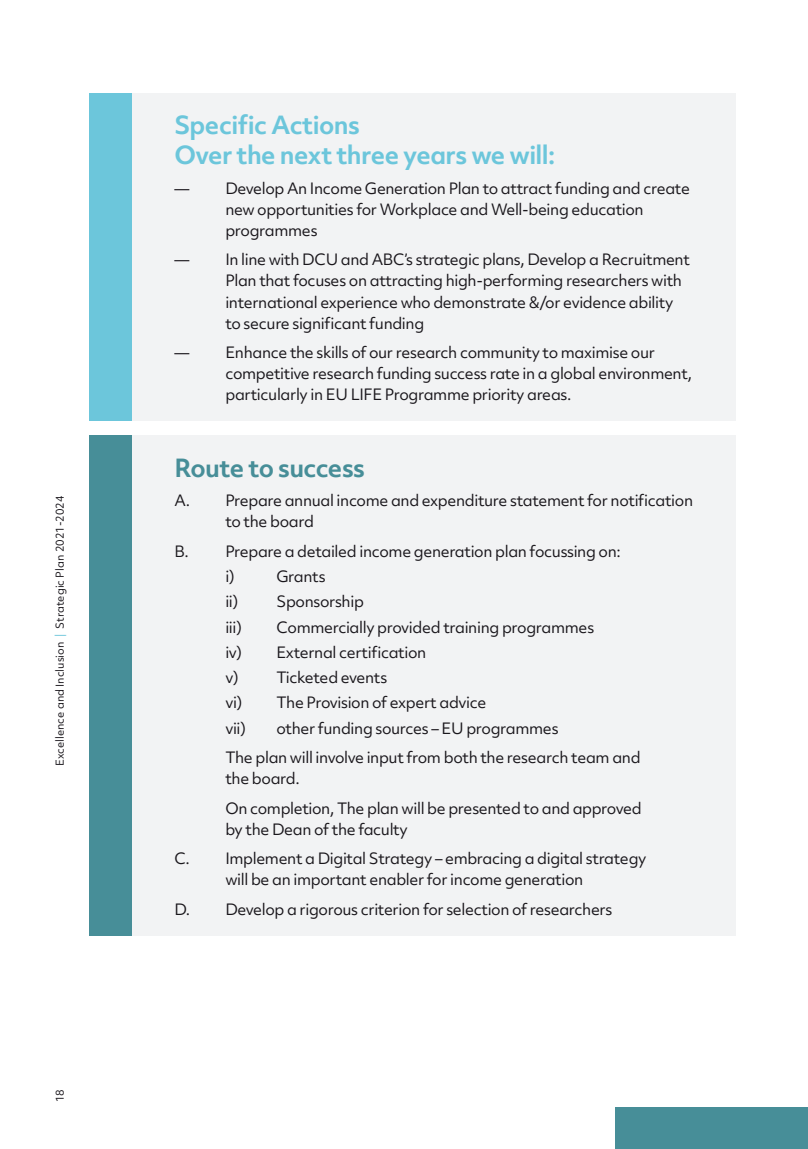
<style>
.page{position:relative;width:808px;height:1149px;background:#fff}
.page>*{position:absolute;margin:0;border:0;box-sizing:border-box;transform-origin:0 0}
.t1{font:700 24px/30px "Objektiv Mk 2";letter-spacing:-.025em;color:#6cc6db}
.t2{font:700 24px "Objektiv Mk 2";letter-spacing:-.025em;color:#478e98}
.Body_12-12__2{font:15px/21px "Objektiv Mk 2";letter-spacing:-.025em;color:#1a171c}
.t3{font:10.5px "Objektiv Mk 2";color:#1a171c}
.s1{color:#6cc6db}
</style>
<div class="page">
<div style="left:89px;top:94px;width:43px;height:327px;background:#6cc6db"></div>
<div style="left:132px;top:94px;width:604px;height:327px;background:#f2f3f4"></div>
<div style="left:89px;top:436px;width:43px;height:499px;background:#478e98"></div>
<div style="left:132px;top:436px;width:604px;height:499px;background:#f2f3f4"></div>
<div style="left:615px;top:1106px;width:193px;height:42px;background:#478e98"></div>
<p class="t3" style="left:53px;top:765px;width:272px;rotate:-90deg">Excellence and Inclusion <span class="s1">|</span> Strategic Plan 2021-2024</p>
<p class="t3" style="left:53px;top:1102px;width:15px;rotate:-90deg">18</p>
<h2 class="t1" style="left:174px;top:110px;width:382px">Specific Actions<br>Over the next three years we will:</h2>
<p class="Body_12-12__2" style="left:174px;top:177px;width:16px">—</p>
<p class="Body_12-12__2" style="left:225px;top:177px;width:466px">Develop An Income Generation Plan to attract funding and create new opportunities for Workplace and Well-being education programmes</p>
<p class="Body_12-12__2" style="left:174px;top:249px;width:16px">—</p>
<p class="Body_12-12__2" style="left:225px;top:249px;width:466px">In line with DCU and ABC’s strategic plans, Develop a Recruitment Plan that focuses on attracting high-performing researchers with international experience who demonstrate &amp;/or evidence ability to secure significant funding</p>
<p class="Body_12-12__2" style="left:174px;top:342px;width:16px">—</p>
<p class="Body_12-12__2" style="left:225px;top:342px;width:468px">Enhance the skills of our research community to maximise our competitive research funding success rate in a global environment, particularly in EU LIFE Programme priority areas.</p>
<h2 class="t2" style="left:174px;top:450px;width:192px">Route to success</h2>
<p class="Body_12-12__2" style="left:225px;top:489px;width:469px;text-indent:-51px">A. Prepare annual income and expenditure statement for notification to the board</p>
<p class="Body_12-12__2" style="left:174px;top:540px;width:16px">B.</p>
<p class="Body_12-12__2" style="left:225px;top:540px;width:397px">Prepare a detailed income generation plan focussing on:</p>
<p class="Body_12-12__2" style="left:225px;top:565px;width:11px">i)</p>
<p class="Body_12-12__2" style="left:276px;top:565px;width:51px">Grants</p>
<p class="Body_12-12__2" style="left:225px;top:590px;width:15px">ii)</p>
<p class="Body_12-12__2" style="left:276px;top:590px;width:89px">Sponsorship</p>
<p class="Body_12-12__2" style="left:225px;top:616px;width:18px">iii)</p>
<p class="Body_12-12__2" style="left:276px;top:616px;width:319px">Commercially provided training programmes</p>
<p class="Body_12-12__2" style="left:225px;top:641px;width:202px">iv) External certification</p>
<p class="Body_12-12__2" style="left:225px;top:666px;width:15px">v)</p>
<p class="Body_12-12__2" style="left:276px;top:666px;width:112px">Ticketed events</p>
<p class="Body_12-12__2" style="left:225px;top:691px;width:262px">vi) The Provision of expert advice</p>
<p class="Body_12-12__2" style="left:225px;top:717px;width:22px">vii)</p>
<p class="Body_12-12__2" style="left:276px;top:717px;width:284px">other funding sources – EU programmes</p>
<p class="Body_12-12__2" style="left:225px;top:746px;width:417px">The plan will involve input from both the research team and the board.</p>
<p class="Body_12-12__2" style="left:225px;top:797px;width:418px">On completion, The plan will be presented to and approved by the Dean of the faculty</p>
<p class="Body_12-12__2" style="left:225px;top:847px;width:423px;text-indent:-51px">C. Implement a Digital Strategy – embracing a digital strategy will be an important enabler for income generation</p>
<p class="Body_12-12__2" style="left:174px;top:898px;width:439px">D. Develop a rigorous criterion for selection of researchers</p>
</div>
